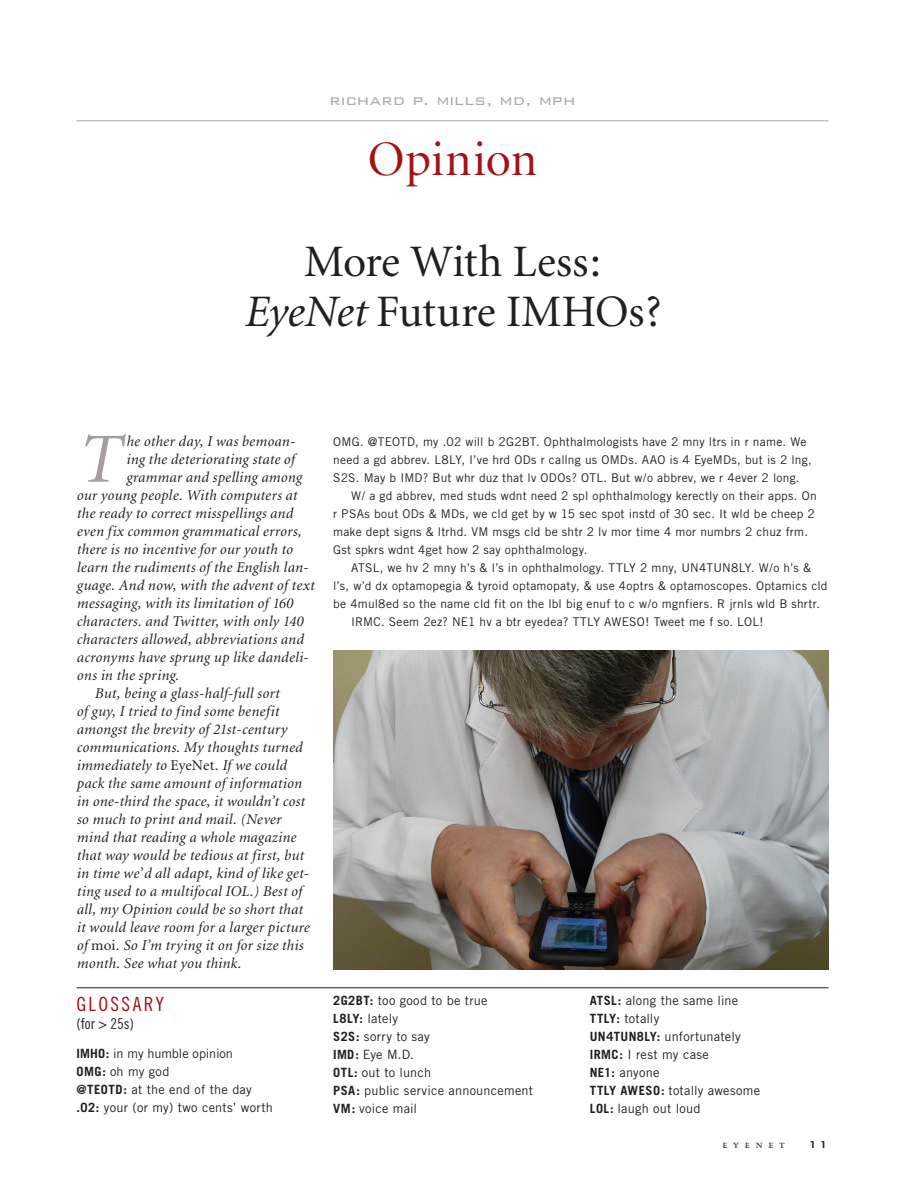
<style>
.page{position:relative;width:905px;height:1202px;background:#fff}
.page>*{position:absolute;margin:0;border:0;box-sizing:border-box;transform-origin:0 0}
.t1{font:italic 70.35px "Minion";color:#a79f9d}
.t2{font:49.5px "Minion Display";letter-spacing:.01em;color:#a21217}
.t3{font:45px/49.5px "Minion";letter-spacing:-.005em;color:#231f20;text-align:center}
.t4{font:19.5px "Trade Gothic Cond Eighteen";letter-spacing:.12em;color:#a21217}
.t5{font:300 18px "Bank Gothic BT";letter-spacing:.005em;color:#a8a8a5}
.t6{font:italic 15px "Minion";letter-spacing:.015em;color:#231f20}
.t7{font:15px "Trade Gothic Cond Eighteen";color:#231f20}
.t8{font:500 13.5px "Bank Gothic BT";color:#231f20}
.t9{font:12.75px/18px "Trade Gothic";letter-spacing:.015em;color:#231f20}
.t10{font:12px/18px "Trade Gothic";letter-spacing:.02em;color:#231f20}
.t11{font:10.5px "Trump Mediaeval SC";letter-spacing:.54em;color:#231f20}
.s1{font-style:italic}
.s2{font-style:normal}
.s3{font-weight:700}
</style>
<div class="page">
<hr style="left:76px;top:120px;width:752px;height:1px;background:#a8a8a5">
<img style="left:333px;top:650px;width:495px;height:319px">
<hr style="left:76px;top:987px;width:752px;height:1px;background:#231f20">
<p class="t5" style="left:329px;top:90px;width:247px">richard p. mills, md, mph</p>
<h2 class="t2" style="left:367px;top:135px;width:171px">Opinion</h2>
<h3 class="t3" style="left:243px;top:239px;width:419px">More With Less:<br><span class="s1">EyeNet</span> Future IMHOs?</h3>
<h1 class="t1" style="left:76px;top:424px;width:44px">T</h1>
<p class="t6" style="left:126px;top:433px;width:170px">he other day, I was bemoan-</p>
<p class="t6" style="left:126px;top:451px;width:170px">ing the deteriorating state of</p>
<p class="t6" style="left:126px;top:469px;width:177px">grammar and spelling among</p>
<p class="t6" style="left:77px;top:487px;width:222px">our young people. With computers at</p>
<p class="t6" style="left:77px;top:505px;width:218px">the ready to correct misspellings and</p>
<p class="t6" style="left:77px;top:523px;width:226px">even fix common grammatical errors,</p>
<p class="t6" style="left:77px;top:541px;width:218px">there is no incentive for our youth to</p>
<p class="t6" style="left:77px;top:559px;width:233px">learn the rudiments of the English lan-</p>
<p class="t6" style="left:77px;top:577px;width:239px">guage. And now, with the advent of text</p>
<p class="t6" style="left:77px;top:595px;width:218px">messaging, with its limitation of 160</p>
<p class="t6" style="left:77px;top:613px;width:228px">characters. and Twitter, with only 140</p>
<p class="t6" style="left:77px;top:631px;width:228px">characters allowed, abbreviations and</p>
<p class="t6" style="left:77px;top:649px;width:233px">acronyms have sprung up like dandeli-</p>
<p class="t6" style="left:77px;top:667px;width:104px">ons in the spring.</p>
<p class="t6" style="left:95px;top:685px;width:186px">But, being a glass-half-full sort</p>
<p class="t6" style="left:77px;top:703px;width:204px">of guy, I tried to find some benefit</p>
<p class="t6" style="left:77px;top:721px;width:212px">amongst the brevity of 21st-century</p>
<p class="t6" style="left:77px;top:739px;width:227px">communications. My thoughts turned</p>
<p class="t6" style="left:77px;top:757px;width:211px">immediately to <span class="s2">EyeNet</span>. If we could</p>
<p class="t6" style="left:77px;top:775px;width:226px">pack the same amount of information</p>
<p class="t6" style="left:77px;top:793px;width:230px">in one-third the space, it wouldn’t cost</p>
<p class="t6" style="left:77px;top:811px;width:206px">so much to print and mail. (Never</p>
<p class="t6" style="left:77px;top:829px;width:221px">mind that reading a whole magazine</p>
<p class="t6" style="left:77px;top:847px;width:229px">that way would be tedious at first, but</p>
<p class="t6" style="left:77px;top:865px;width:234px">in time we’d all adapt, kind of like get-</p>
<p class="t6" style="left:77px;top:883px;width:227px">ting used to a multifocal IOL.) Best of</p>
<p class="t6" style="left:77px;top:901px;width:227px">all, my Opinion could be so short that</p>
<p class="t6" style="left:77px;top:919px;width:234px">it would leave room for a larger picture</p>
<p class="t6" style="left:77px;top:937px;width:228px">of <span class="s2">moi</span>. So I’m trying it on for size this</p>
<p class="t6" style="left:77px;top:955px;width:166px">month. See what you think.</p>
<h3 class="t4" style="left:76px;top:992px;width:89px">GLOSSARY</h3>
<p class="t7" style="left:76px;top:1014px;width:59px">(FOR &gt; 25S)</p>
<p class="t9" style="left:76px;top:1044px;width:198px"><span class="s3">IMHO:</span> in my humble opinion<br><span class="s3">OMG:</span> oh my god<br><span class="s3">@TEOTD:</span> at the end of the day <span class="s3">.02:</span> your (or my) two cents’ worth</p>
<p class="t10" style="left:333px;top:432px;width:480px">OMG. @TEOTD, my .02 will b 2G2BT. Ophthalmologists have 2 mny ltrs in r name. We need a gd abbrev. L8LY, I’ve hrd ODs r callng us OMDs. AAO is 4 EyeMDs, but is 2 lng,<br>S2S. May b IMD? But whr duz that lv ODOs? OTL. But w/o abbrev, we r 4ever 2 long.</p>
<p class="t10" style="left:333px;top:486px;width:485px;text-indent:18px">W/ a gd abbrev, med studs wdnt need 2 spl ophthalmology kerectly on their apps. On r PSAs bout ODs &amp; MDs, we cld get by w 15 sec spot instd of 30 sec. It wld be cheep 2 make dept signs &amp; ltrhd. VM msgs cld be shtr 2 lv mor time 4 mor numbrs 2 chuz frm.<br>Gst spkrs wdnt 4get how 2 say ophthalmology.</p>
<p class="t10" style="left:351px;top:558px;width:461px">ATSL, we hv 2 mny h’s &amp; l’s in ophthalmology. TTLY 2 mny, UN4TUN8LY. W/o h’s &amp;</p>
<p class="t10" style="left:333px;top:576px;width:496px">l’s, w’d dx optamopegia &amp; tyroid optamopaty, &amp; use 4optrs &amp; optamoscopes. Optamics cld</p>
<p class="t10" style="left:333px;top:594px;width:488px">be 4mul8ed so the name cld fit on the lbl big enuf to c w/o mgnfiers. R jrnls wld B shrtr.</p>
<p class="t10" style="left:351px;top:612px;width:413px">IRMC. Seem 2ez? NE1 hv a btr eyedea? TTLY AWESO! Tweet me f so. LOL!</p>
<p class="t9" style="left:333px;top:991px;width:201px"><span class="s3">2G2BT:</span> too good to be true<br><span class="s3">L8LY:</span> lately<br><span class="s3">S2S:</span> sorry to say<br><span class="s3">IMD:</span> Eye M.D.<br><span class="s3">OTL:</span> out to lunch<br><span class="s3">PSA:</span> public service announcement<br><span class="s3">VM:</span> voice mail</p>
<p class="t9" style="left:590px;top:991px;width:172px"><span class="s3">ATSL:</span> along the same line<br><span class="s3">TTLY:</span> totally<br><span class="s3">UN4TUN8LY:</span> unfortunately<br><span class="s3">IRMC:</span> I rest my case<br><span class="s3">NE1:</span> anyone<br><span class="s3">TTLY AWESO:</span> totally awesome<br><span class="s3">LOL:</span> laugh out loud</p>
<p class="t11" style="left:722px;top:1138px;width:64px">eyenet</p>
<p class="t8" style="left:807px;top:1137px;width:22px">11</p>
</div>
